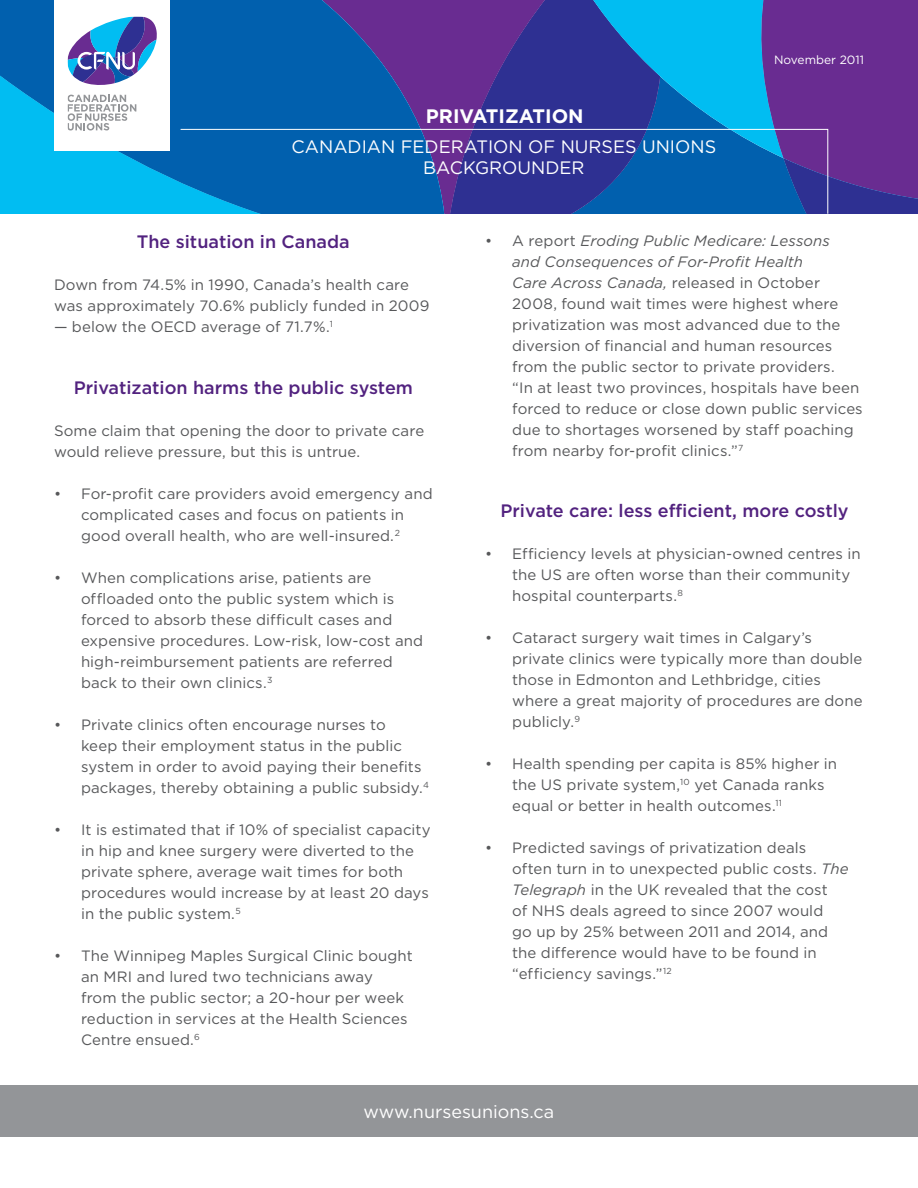
<style>
.page{position:relative;width:918px;height:1188px;background:#fff}
.page>*{position:absolute;margin:0;border:0;box-sizing:border-box;transform-origin:0 0}
.t1{font:700 19.5px "Gotham";color:#fff}
.Fact_sheet_HEADINGS{font:500 18px "Gotham";color:#52227f}
.t2{font:18px "Gotham";color:#fff}
.FACT_SHEET_Text{font:15px/21px "Gotham";letter-spacing:.005em;color:#57585a}
.t3{font:12px "Gotham";color:#fff}
.s1{font-style:italic}
</style>
<div class="page">
<svg style="left:0;top:0;width:446px;height:214px;background:#116eba"></svg>
<svg style="left:446px;top:0;width:72px;height:129px;background:#5b2d91"></svg>
<svg style="left:518px;top:0;width:225px;height:129px;background:#1a6cba"></svg>
<svg style="left:743px;top:0;width:175px;height:214px;background:#593b9b"></svg>
<svg style="left:180px;top:129px;width:649px;height:85px;background:#1754a7"></svg>
<div style="left:54px;top:0;width:116px;height:150px;background:#fff"></div>
<div style="left:0;top:1085px;width:918px;height:52px;background:#939598"></div>
<svg style="left:69px;top:95px;width:67px;height:35px"></svg>
<svg style="left:69px;top:18px;width:88px;height:67px"></svg>
<div style="left:67px;top:16px;width:94px;height:139px;border:1px solid #fff"></div>
<p class="t1" style="left:426px;top:105px;width:159px">PRIVATIZATION</p>
<p class="t2" style="left:292px;top:135px;width:426px">CANADIAN FEDERATION OF NURSES UNIONS</p>
<p class="t2" style="left:423px;top:157px;width:163px">BACKGROUNDER</p>
<p class="t3" style="left:774px;top:52px;width:91px">November 2011</p>
<p class="Fact_sheet_HEADINGS" style="left:137px;top:231px;width:214px">The situation in Canada</p>
<p class="FACT_SHEET_Text" style="left:54px;top:274px;width:377px">Down from 74.5% in 1990, Canada’s health care was approximately 70.6% publicly funded in 2009</p>
<p class="FACT_SHEET_Text" style="left:54px;top:316px;width:280px">— below the OECD average of 71.7%.<sup>1</sup></p>
<p class="Fact_sheet_HEADINGS" style="left:74px;top:376px;width:341px">Privatization harms the public system</p>
<p class="FACT_SHEET_Text" style="left:54px;top:420px;width:372px">Some claim that opening the door to private care would relieve pressure, but this is untrue.</p>
<p class="FACT_SHEET_Text" style="left:54px;top:483px;width:380px;text-align:center">• For-profit care providers avoid emergency and complicated cases and focus on patients in<br>good overall health, who are well-insured.<sup>2</sup></p>
<p class="FACT_SHEET_Text" style="left:81px;top:567px;width:344px;text-indent:-27px">• When complications arise, patients are offloaded onto the public system which is forced to absorb these difficult cases and expensive procedures. Low-risk, low-cost and high-reimbursement patients are referred back to their own clinics.<sup>3</sup></p>
<p class="FACT_SHEET_Text" style="left:81px;top:714px;width:350px;text-indent:-27px">• Private clinics often encourage nurses to<br>keep their employment status in the public system in order to avoid paying their benefits packages, thereby obtaining a public subsidy.<sup>4</sup></p>
<p class="FACT_SHEET_Text" style="left:81px;top:819px;width:351px;text-indent:-27px">• It is estimated that if 10% of specialist capacity in hip and knee surgery were diverted to the private sphere, average wait times for both procedures would increase by at least 20 days in the public system.<sup>5</sup></p>
<p class="FACT_SHEET_Text" style="left:81px;top:945px;width:333px;text-indent:-27px">• The Winnipeg Maples Surgical Clinic bought an MRI and lured two technicians away<br>from the public sector; a 20-hour per week reduction in services at the Health Sciences Centre ensued.<sup>6</sup></p>
<p class="FACT_SHEET_Text" style="left:512px;top:230px;width:352px;text-indent:-27px">• A report <span class="s1">Eroding Public Medicare: Lessons<br>and Consequences of For-Profit Health<br>Care Across Canada,</span> released in October 2008, found wait times were highest where privatization was most advanced due to the diversion of financial and human resources from the public sector to private providers.<br>“In at least two provinces, hospitals have been forced to reduce or close down public services due to shortages worsened by staff poaching from nearby for-profit clinics.”<sup>7</sup></p>
<p class="Fact_sheet_HEADINGS" style="left:501px;top:500px;width:350px">Private care: less efficient, more costly</p>
<p class="FACT_SHEET_Text" style="left:512px;top:543px;width:350px;text-indent:-27px">• Efficiency levels at physician-owned centres in the US are often worse than their community hospital counterparts.<sup>8</sup></p>
<p class="FACT_SHEET_Text" style="left:512px;top:627px;width:352px;text-indent:-27px">• Cataract surgery wait times in Calgary’s private clinics were typically more than double those in Edmonton and Lethbridge, cities where a great majority of procedures are done publicly.<sup>9</sup></p>
<p class="FACT_SHEET_Text" style="left:512px;top:753px;width:326px;text-indent:-27px">• Health spending per capita is 85% higher in the US private system,<sup>10</sup> yet Canada ranks equal or better in health outcomes.<sup>11</sup></p>
<p class="FACT_SHEET_Text" style="left:512px;top:837px;width:338px;text-indent:-27px">• Predicted savings of privatization deals often turn in to unexpected public costs. <span class="s1">The Telegraph</span> in the UK revealed that the cost<br>of NHS deals agreed to since 2007 would<br>go up by 25% between 2011 and 2014, and the difference would have to be found in “efficiency savings.”<sup>12</sup></p>
<p class="t2" style="left:364px;top:1100px;width:192px">www.nursesunions.ca</p>
</div>
